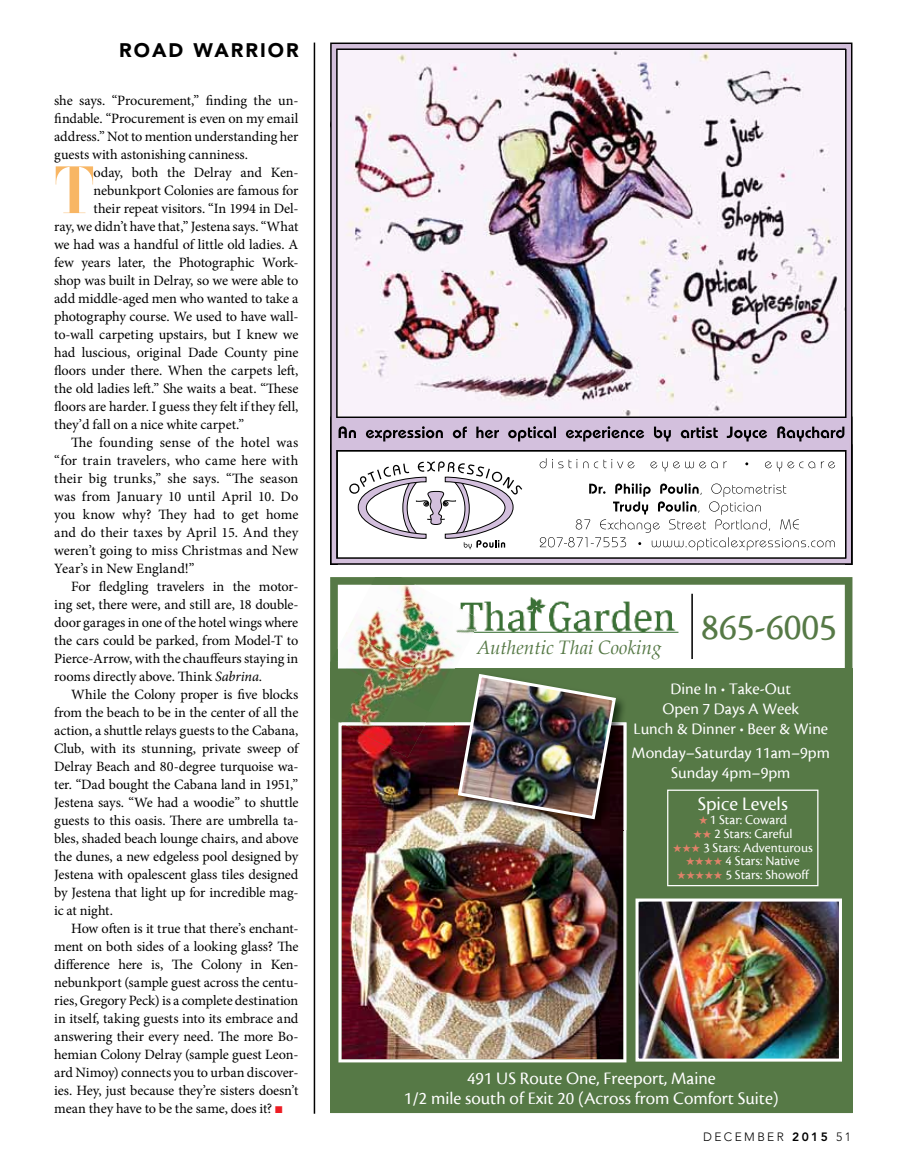
<style>
.page{position:relative;width:905px;height:1175px;background:#fff}
.page>*{position:absolute;margin:0;border:0;box-sizing:border-box;transform-origin:0 0}
.t1{font:62.25px "Domani CP";color:#f8b664}
.t2{font:38.4px "Cronos MM";color:#567946}
.t3{font:19.95px "Cronos MM";color:#fff}
.t4{font:900 19.5px "Avenir";letter-spacing:.32em;color:#000}
.t5{font:italic 19.05px "Palatino";color:#567946}
.t6{font:18.3px/19.8px "Cronos MM";color:#fff;text-align:center}
.t7{font:16.8px/19.8px "Cronos MM";color:#fff;text-align:center}
.t8{font:14.25px/18px "Minion Pro";letter-spacing:-.005em;color:#000;text-align:justify}
.t9{font:14.25px "Minion Pro";letter-spacing:.015em;color:#000}
.t10{font:13.8px "Cronos MM";color:#fff}
.t11{font:300 12px "Avenir";letter-spacing:.2em;color:#000}
.s1{font-style:italic}
.s2{color:#ed1d24}
.s3{color:#e18269}
.s4{font-weight:800}
</style>
<div class="page">
<img style="left:338px;top:51px;width:506px;height:365px">
<svg style="left:338px;top:450px;width:506px;height:101px"></svg>
<div style="left:330px;top:43px;width:522px;height:522px;border:7px solid #000"></div>
<div style="left:331px;top:44px;width:520px;height:519px;border:4px solid #d3bfdb"></div>
<svg style="left:349px;top:461px;width:173px;height:88px"></svg>
<div style="left:335px;top:418px;width:513px;height:32px;background:#d3c0dd"></div>
<svg style="left:338px;top:426px;width:506px;height:15px"></svg>
<svg style="left:540px;top:483px;width:294px;height:67px"></svg>
<svg style="left:539px;top:458px;width:296px;height:13px"></svg>
<svg style="left:330px;top:577px;width:522px;height:91px"></svg>
<div style="left:330px;top:668px;width:522px;height:445px;background:#567946"></div>
<div style="left:667px;top:789px;width:151px;height:97px;border:1px solid #fff"></div>
<img style="left:452px;top:593px;width:233px;height:41px">
<hr style="left:691px;top:593px;width:2px;height:66px;background:#000">
<img style="left:338px;top:722px;width:288px;height:340px">
<img style="left:639px;top:902px;width:199px;height:155px">
<div style="left:635px;top:898px;width:207px;height:163px;border:3px solid #fff"></div>
<img style="left:617px;top:699px;width:7px;height:23px">
<img style="left:454px;top:722px;width:172px;height:108px">
<img style="left:456px;top:674px;width:161px;height:147px">
<img style="left:363px;top:584px;width:84px;height:17px">
<img style="left:417px;top:601px;width:56px;height:67px">
<img style="left:346px;top:599px;width:84px;height:68px">
<img style="left:338px;top:631px;width:75px;height:37px">
<img style="left:371px;top:577px;width:44px;height:7px">
<img style="left:332px;top:648px;width:6px;height:11px">
<img style="left:330px;top:659px;width:8px;height:9px">
<img style="left:366px;top:668px;width:32px;height:11px">
<img style="left:398px;top:668px;width:56px;height:28px">
<img style="left:338px;top:668px;width:28px;height:2px">
<img style="left:348px;top:679px;width:51px;height:43px">
<img style="left:385px;top:696px;width:26px;height:26px">
<img style="left:452px;top:604px;width:28px;height:30px">
<img style="left:346px;top:725px;width:79px;height:32px">
<img style="left:341px;top:722px;width:85px;height:3px">
<hr style="left:314px;top:43px;width:1px;height:1070px;background:#000">
<h3 class="t4" style="left:119px;top:39px;width:176px">ROAD WARRIOR</h3>
<p class="t8" style="left:54px;top:92px;width:246px">she says. “Procurement,” finding the un&shy;findable. “Procurement is even on my email address.” Not to mention understanding her guests with astonishing canniness.</p>
<h1 class="t1" style="left:54px;top:152px;width:42px">T</h1>
<p class="t8" style="left:94px;top:164px;width:206px">oday, both the Delray and Ken-</p>
<p class="t8" style="left:94px;top:182px;width:206px">nebunkport Colonies are famous for</p>
<p class="t8" style="left:94px;top:200px;width:206px">their repeat visitors. “In 1994 in Del-</p>
<p class="t8" style="left:54px;top:218px;width:246px">ray, we didn’t have that,” Jestena says. “What</p>
<p class="t8" style="left:54px;top:236px;width:246px">we had was a handful of little old ladies. A</p>
<p class="t8" style="left:54px;top:254px;width:246px">few years later, the Photographic Work-</p>
<p class="t8" style="left:54px;top:272px;width:245px">shop was built in Delray, so we were able to</p>
<p class="t8" style="left:54px;top:290px;width:246px">add middle-aged men who wanted to take a</p>
<p class="t8" style="left:54px;top:307px;width:246px">photography course. We used to have wall-</p>
<p class="t8" style="left:54px;top:325px;width:246px">to-wall carpeting upstairs, but I knew we</p>
<p class="t8" style="left:54px;top:343px;width:246px">had luscious, original Dade County pine</p>
<p class="t8" style="left:54px;top:361px;width:246px">floors under there. When the carpets left,</p>
<p class="t8" style="left:54px;top:379px;width:246px">the old ladies left.” She waits a beat. “These</p>
<p class="t8" style="left:54px;top:397px;width:246px">floors are harder. I guess they felt if they fell,</p>
<p class="t8" style="left:54px;top:415px;width:191px">they’d fall on a nice white carpet.”</p>
<p class="t8" style="left:71px;top:433px;width:229px">The founding sense of the hotel was</p>
<p class="t8" style="left:54px;top:451px;width:246px">“for train travelers, who came here with</p>
<p class="t8" style="left:54px;top:469px;width:246px">their big trunks,” she says. “The season</p>
<p class="t9" style="left:54px;top:487px;width:246px">was from January 10 until April 10. Do</p>
<p class="t8" style="left:54px;top:505px;width:246px">you know why? They had to get home</p>
<p class="t8" style="left:54px;top:523px;width:246px">and do their taxes by April 15. And they</p>
<p class="t8" style="left:54px;top:541px;width:246px">weren’t going to miss Christmas and New</p>
<p class="t8" style="left:54px;top:559px;width:142px">Year’s in New England!”</p>
<p class="t8" style="left:71px;top:577px;width:229px">For fledgling travelers in the motor-</p>
<p class="t8" style="left:54px;top:595px;width:246px">ing set, there were, and still are, 18 double-</p>
<p class="t8" style="left:54px;top:613px;width:246px">door garages in one of the hotel wings where</p>
<p class="t8" style="left:54px;top:631px;width:246px">the cars could be parked, from Model-T to</p>
<p class="t8" style="left:54px;top:649px;width:246px">Pierce-Arrow, with the chauffeurs staying in</p>
<p class="t8" style="left:54px;top:667px;width:209px">rooms directly above. Think <span class="s1">Sabrina</span>.</p>
<p class="t8" style="left:71px;top:685px;width:229px">While the Colony proper is five blocks</p>
<p class="t8" style="left:54px;top:703px;width:246px">from the beach to be in the center of all the</p>
<p class="t8" style="left:54px;top:721px;width:246px">action, a shuttle relays guests to the Cabana,</p>
<p class="t8" style="left:54px;top:739px;width:246px">Club, with its stunning, private sweep of</p>
<p class="t8" style="left:54px;top:757px;width:246px">Delray Beach and 80-degree turquoise wa-</p>
<p class="t8" style="left:54px;top:775px;width:246px">ter. “Dad bought the Cabana land in 1951,”</p>
<p class="t8" style="left:54px;top:793px;width:246px">Jestena says. “We had a woodie” to shuttle</p>
<p class="t8" style="left:54px;top:811px;width:246px">guests to this oasis. There are umbrella ta-</p>
<p class="t8" style="left:54px;top:829px;width:246px">bles, shaded beach lounge chairs, and above</p>
<p class="t8" style="left:54px;top:847px;width:246px">the dunes, a new edgeless pool designed by</p>
<p class="t8" style="left:54px;top:865px;width:246px">Jestena with opalescent glass tiles designed</p>
<p class="t8" style="left:54px;top:883px;width:246px">by Jestena that light up for incredible mag-</p>
<p class="t8" style="left:54px;top:901px;width:60px">ic at night.</p>
<p class="t8" style="left:71px;top:919px;width:229px">How often is it true that there’s enchant-</p>
<p class="t8" style="left:54px;top:937px;width:246px">ment on both sides of a looking glass? The</p>
<p class="t8" style="left:54px;top:955px;width:246px">difference here is, The Colony in Ken-</p>
<p class="t8" style="left:54px;top:973px;width:246px">nebunkport (sample guest across the centu-</p>
<p class="t8" style="left:54px;top:991px;width:246px">ries, Gregory Peck) is a complete destination</p>
<p class="t8" style="left:54px;top:1009px;width:246px">in itself, taking guests into its embrace and</p>
<p class="t8" style="left:54px;top:1027px;width:246px">answering their every need. The more Bo-</p>
<p class="t8" style="left:54px;top:1045px;width:246px">hemian Colony Delray (sample guest Leon-</p>
<p class="t8" style="left:54px;top:1063px;width:246px">ard Nimoy) connects you to urban discover-</p>
<p class="t8" style="left:54px;top:1081px;width:246px">ies. Hey, just because they’re sisters doesn’t</p>
<p class="t8" style="left:54px;top:1099px;width:230px">mean they have to be the same, does it? <span class="s2">■</span></p>
<h3 class="t5" style="left:476px;top:632px;width:187px">Authentic Thai Cooking</h3>
<h2 class="t2" style="left:701px;top:607px;width:137px">865-6005</h2>
<p class="t7" style="left:633px;top:679px;width:196px">Dine In • Take-Out<br>Open 7 Days A Week<br>Lunch &amp; Dinner • Beer &amp; Wine</p>
<p class="t7" style="left:631px;top:743px;width:200px">Monday–Saturday 11am–9pm<br>Sunday 4pm–9pm</p>
<h3 class="t3" style="left:697px;top:793px;width:91px">Spice Levels</h3>
<p class="t10" style="left:698px;top:812px;width:90px"><span class="s3">★</span> 1 Star: Coward</p>
<p class="t10" style="left:693px;top:826px;width:101px"><span class="s3">★★</span> 2 Stars: Careful</p>
<p class="t10" style="left:673px;top:840px;width:141px"><span class="s3">★★★</span> 3 Stars: Adventurous</p>
<p class="t10" style="left:685px;top:853px;width:116px"><span class="s3">★★★★</span> 4 Stars: Native</p>
<p class="t10" style="left:676px;top:867px;width:133px"><span class="s3">★★★★★</span> 5 Stars: Showoff</p>
<p class="t6" style="left:404px;top:1069px;width:376px">491 US Route One, Freeport, Maine<br>1/2 mile south of Exit 20 (Across from Comfort Suite)</p>
<p class="t11" style="left:703px;top:1129px;width:149px">DE CEMBER <span class="s4">2015</span> 51</p>
</div>
